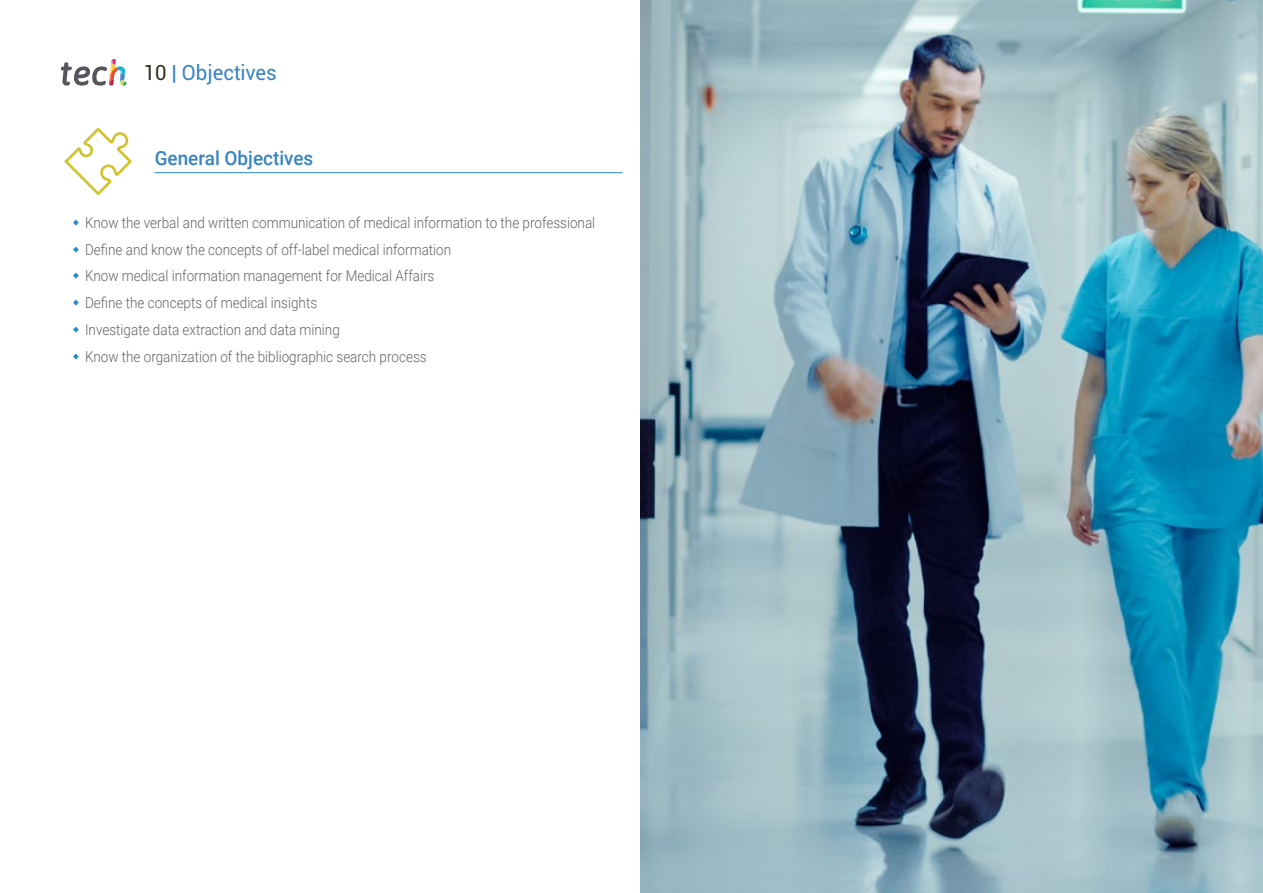
<style>
.page{position:relative;width:1263px;height:893px;background:#fff}
.page>*{position:absolute;margin:0;border:0;box-sizing:border-box;transform-origin:0 0}
.t1{font:21px "Roboto";color:#3783c5}
.t2{font:500 19.5px "Roboto";color:#3783c5}
.t3{font:300 15px/26.7px "Roboto";color:#61646a;scale:.9 1}
.s1{color:#312e20}
</style>
<div class="page">
<hr style="left:155px;top:172px;width:467px;height:1px;background:#2488c9">
<svg style="left:64px;top:127px;width:68px;height:69px"></svg>
<img style="left:640px;top:0;width:623px;height:893px">
<svg style="left:61px;top:59px;width:65px;height:27px"></svg>
<h1 class="t1" style="left:144px;top:57px;width:135px"><span class="s1">10</span> | Objectives</h1>
<h2 class="t2" style="left:155px;top:144px;width:160px">General Objectives</h2>
<p class="t3" style="left:85px;top:209px;width:568px">Know the verbal and written communication of medical information to the professional Define and know the concepts of off-label medical information<br>Know medical information management for Medical Affairs<br>Define the concepts of medical insights<br>Investigate data extraction and data mining<br>Know the organization of the bibliographic search process</p>
</div>
